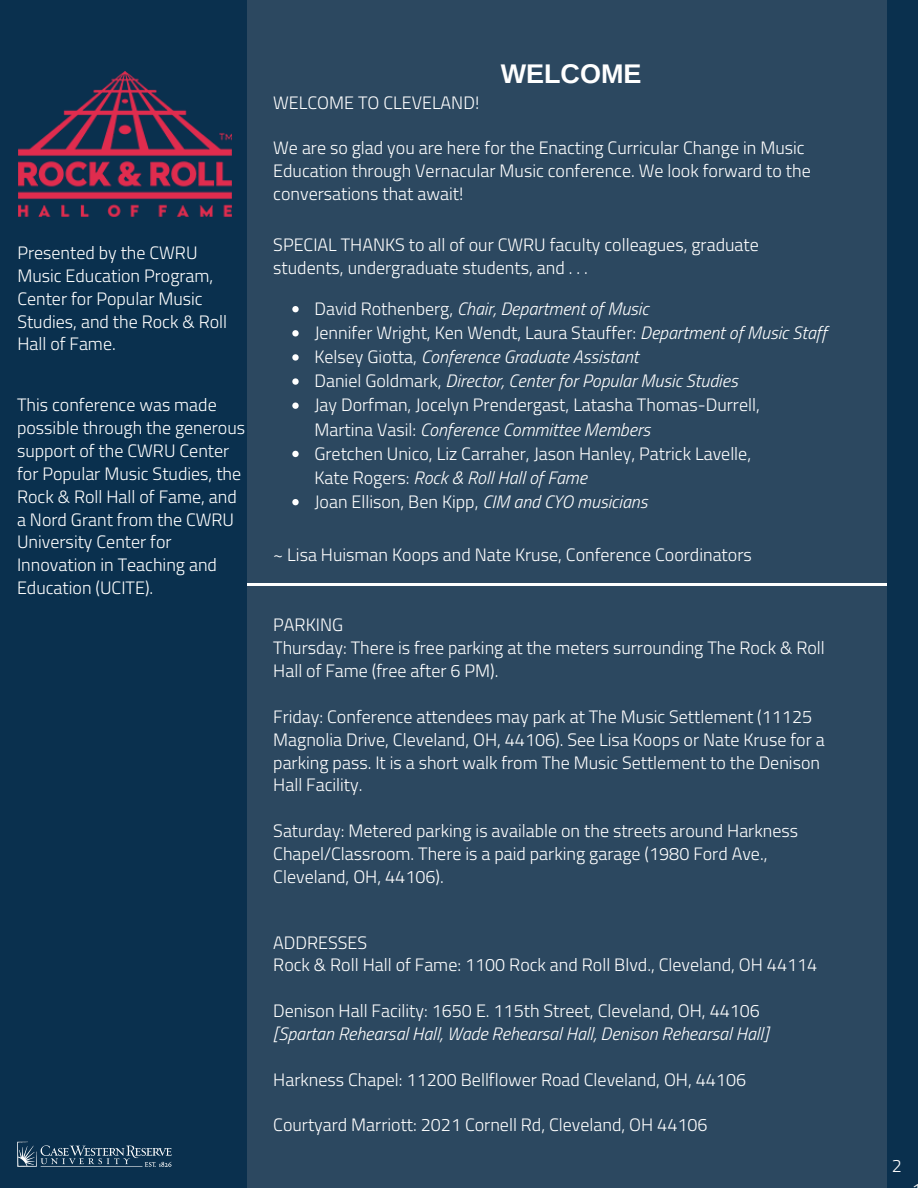
<style>
.page{position:relative;width:918px;height:1188px;background:#0a304e}
.page>*{position:absolute;margin:0;border:0;box-sizing:border-box;transform-origin:0 0}
.t1{font:700 27px "Arimo";color:#fff}
.t2{font:300 18px/22.8px "Titillium Web";color:#fff}
.t3{font:italic 300 18px "Titillium Web";color:#fff}
.s1{font-style:italic}
</style>
<div class="page">
<div style="left:248px;top:0;width:639px;height:1188px;background:#2c4860"></div>
<img style="left:17px;top:1141px;width:154px;height:25px">
<img style="left:18px;top:72px;width:214px;height:145px">
<svg style="left:292px;top:306px;width:7px;height:6px"></svg>
<svg style="left:292px;top:330px;width:7px;height:6px"></svg>
<svg style="left:292px;top:354px;width:7px;height:7px"></svg>
<svg style="left:292px;top:378px;width:7px;height:7px"></svg>
<svg style="left:292px;top:403px;width:7px;height:6px"></svg>
<svg style="left:292px;top:451px;width:7px;height:6px"></svg>
<svg style="left:292px;top:499px;width:7px;height:6px"></svg>
<hr style="left:247px;top:584px;width:639px;height:2px;background:#fff">
<p class="t2" style="left:17px;top:241px;width:211px">Presented by the CWRU<br>Music Education Program,<br>Center for Popular Music<br>Studies, and the Rock &amp; Roll<br>Hall of Fame.</p>
<p class="t2" style="left:17px;top:393px;width:230px">This conference was made possible through the generous support of the CWRU Center for Popular Music Studies, the<br>Rock &amp; Roll Hall of Fame, and a Nord Grant from the CWRU<br>University Center for<br>Innovation in Teaching and<br>Education (UCITE).</p>
<h1 class="t1" style="left:501px;top:59px;width:142px">WELCOME</h1>
<p class="t2" style="left:273px;top:91px;width:208px">WELCOME TO CLEVELAND!</p>
<p class="t2" style="left:273px;top:136px;width:539px">We are so glad you are here for the Enacting Curricular Change in Music<br>Education through Vernacular Music conference. We look forward to the conversations that await!</p>
<p class="t2" style="left:273px;top:233px;width:487px">SPECIAL THANKS to all of our CWRU faculty colleagues, graduate students, undergraduate students, and . . .</p>
<p class="t2" style="left:314px;top:296px;width:514px;line-height:24.2px">David Rothenberg, <span class="s1">Chair, Department of Music<br></span>Jennifer Wright, Ken Wendt, Laura Stauffer: <span class="s1">Department of Music Staff </span>Kelsey Giotta, <span class="s1">Conference Graduate Assistant<br></span>Daniel Goldmark, <span class="s1">Director, Center for Popular Music Studies<br></span>Jay Dorfman, Jocelyn Prendergast, Latasha Thomas-Durrell,<br>Martina Vasil: <span class="s1">Conference Committee Members<br></span>Gretchen Unico, Liz Carraher, Jason Hanley, Patrick Lavelle,<br>Kate Rogers: <span class="s1">Rock &amp; Roll Hall of Fame<br></span>Joan Ellison, Ben Kipp, <span class="s1">CIM and CYO musicians</span></p>
<p class="t2" style="left:273px;top:543px;width:480px">~ Lisa Huisman Koops and Nate Kruse, Conference Coordinators</p>
<p class="t2" style="left:273px;top:613px;width:553px">PARKING<br>Thursday: There is free parking at the meters surrounding The Rock &amp; Roll<br>Hall of Fame (free after 6 PM).</p>
<p class="t2" style="left:273px;top:705px;width:553px">Friday: Conference attendees may park at The Music Settlement (11125<br>Magnolia Drive, Cleveland, OH, 44106). See Lisa Koops or Nate Kruse for a parking pass. It is a short walk from The Music Settlement to the Denison Hall Facility.</p>
<p class="t2" style="left:273px;top:819px;width:526px">Saturday: Metered parking is available on the streets around Harkness<br>Chapel/Classroom. There is a paid parking garage (1980 Ford Ave.,<br>Cleveland, OH, 44106).</p>
<p class="t2" style="left:273px;top:930px;width:545px">ADDRESSES<br>Rock &amp; Roll Hall of Fame: 1100 Rock and Roll Blvd., Cleveland, OH 44114</p>
<p class="t2" style="left:273px;top:999px;width:488px">Denison Hall Facility: 1650 E. 115th Street, Cleveland, OH, 44106</p>
<p class="t3" style="left:273px;top:1020px;width:497px">[Spartan Rehearsal Hall, Wade Rehearsal Hall, Denison Rehearsal Hall]</p>
<p class="t2" style="left:273px;top:1068px;width:474px">Harkness Chapel: 11200 Bellflower Road Cleveland, OH, 44106</p>
<p class="t2" style="left:273px;top:1113px;width:436px">Courtyard Marriott: 2021 Cornell Rd, Cleveland, OH 44106</p>
<p class="t2" style="left:892px;top:1154px;width:12px">2</p>
</div>
